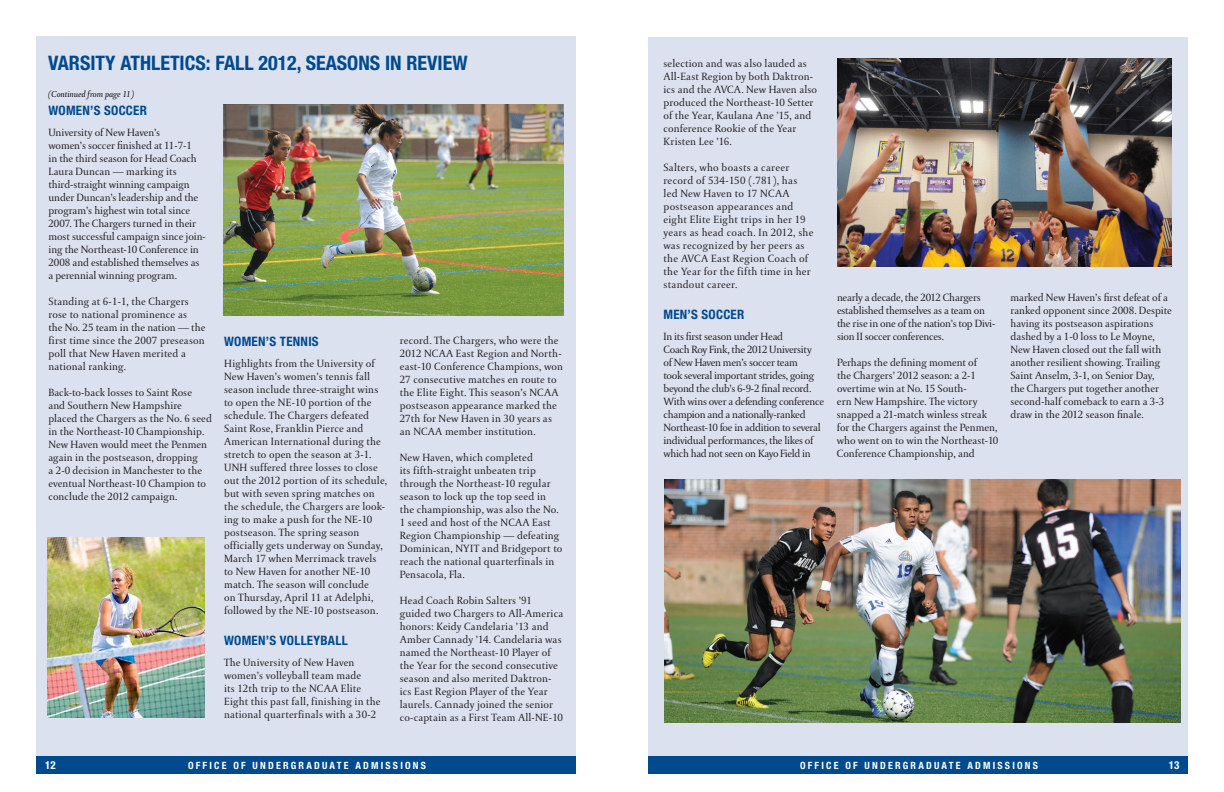
<style>
.page{position:relative;width:1224px;height:792px;background:#fff}
.page>*{position:absolute;margin:0;border:0;box-sizing:border-box;transform-origin:0 0}
.t1{font:700 condensed 20px "Helvetica Neue";color:#004a8d}
.t2{font:700 condensed 13px "Helvetica Neue";letter-spacing:.02em;color:#004a8d}
.t3{font:11px/13px "DTL Paradox T";letter-spacing:.01em;color:#231f20}
.t4{font:11px/13px "DTL Paradox T";letter-spacing:-.025em;color:#231f20}
.t5{font:11px/13px "DTL Paradox T";letter-spacing:.03em;color:#231f20}
.t6{font:11px/13px "DTL Paradox T";letter-spacing:-.02em;color:#231f20}
.t7{font:700 condensed 11px "Helvetica Neue";color:#fff}
.t8{font:700 condensed 10px "Helvetica Neue";letter-spacing:.22em;color:#fff}
.t9{font:italic 9px "DTL Paradox T";color:#000001}
</style>
<div class="page">
<div style="left:36px;top:756px;width:540px;height:18px;background:#004a8d"></div>
<div style="left:648px;top:756px;width:540px;height:18px;background:#004a8d"></div>
<div style="left:36px;top:36px;width:540px;height:720px;background:#dce1ef"></div>
<img style="left:223px;top:105px;width:341px;height:211px">
<div style="left:648px;top:37px;width:539px;height:719px;background:#dce1ef"></div>
<img style="left:47px;top:538px;width:157px;height:180px">
<img style="left:838px;top:59px;width:334px;height:208px">
<img style="left:664px;top:480px;width:516px;height:242px">
<h1 class="t1" style="left:48px;top:50px;width:420px">VARSITY ATHLETICS: FALL 2012, SEASONS IN REVIEW</h1>
<p class="t9" style="left:48px;top:89px;width:88px">(Continued from page 11)</p>
<p class="t2" style="left:48px;top:103px;width:100px">WOMEN’S SOCCER</p>
<p class="t3" style="left:48px;top:126px;width:159px">University of New Haven’s<br>women’s soccer finished at 11-7-1<br>in the third season for Head Coach<br>Laura Duncan — marking its third-straight winning campaign under Duncan’s leadership and the program’s highest win total since<br>2007. The Chargers turned in their most successful campaign since join&shy;ing the Northeast-10 Conference in<br>2008 and established themselves as a perennial winning program.</p>
<p class="t3" style="left:48px;top:295px;width:159px">Standing at 6-1-1, the Chargers rose to national prominence as<br>the No. 25 team in the nation — the first time since the 2007 preseason poll that New Haven merited a national ranking.</p>
<p class="t3" style="left:48px;top:386px;width:165px">Back-to-back losses to Saint Rose<br>and Southern New Hampshire placed the Chargers as the No. 6 seed in the Northeast-10 Championship.<br>New Haven would meet the Penmen again in the postseason, dropping<br>a 2-0 decision in Manchester to the eventual Northeast-10 Champion to conclude the 2012 campaign.</p>
<p class="t2" style="left:224px;top:333px;width:96px">WOMEN’S TENNIS</p>
<p class="t3" style="left:224px;top:357px;width:164px">Highlights from the University of New Haven’s women’s tennis fall season include three-straight wins to open the NE -10 portion of the schedule. The Chargers defeated Saint Rose, Franklin Pierce and American International during the stretch to open the season at 3-1.<br>UNH suffered three losses to close out the 2012 portion of its schedule, but with seven spring matches on the schedule, the Chargers are look&shy;ing to make a push for the NE -10 postseason. The spring season officially gets underway on Sunday, March 17 when Merrimack travels to New Haven for another NE -10 match. The season will conclude<br>on Thursday, April 11 at Adelphi, followed by the NE-10 postseason.</p>
<p class="t2" style="left:224px;top:632px;width:64px">WOMEN’S VOLL</p>
<p class="t2" style="left:307px;top:632px;width:36px">EYBALL</p>
<p class="t3" style="left:224px;top:656px;width:158px">The University of New Haven women’s volleyball team made<br>its 12th trip to the NCAA Elite<br>Eight this past fall, finishing in the national quarterfinals with a 30-2</p>
<p class="t3" style="left:400px;top:334px;width:165px">record. The Chargers, who were the 2012 NCAA East Region and North&shy;east-10 Conference Champions, won 27 consecutive matches en route to the Elite Eight. This season’s NCAA postseason appearance marked the 27th for New Haven in 30 years as an NCAA member institution.</p>
<p class="t3" style="left:400px;top:451px;width:161px">New Haven, which completed<br>its fifth-straight unbeaten trip through the Northeast-10 regular season to lock up the top seed in the championship, was also the No.<br>1 seed and host of the NCAA East<br>Region Championship — defeating<br>Dominican, NYIT</p>
<p class="t3" style="left:400px;top:542px;width:164px;text-indent:82px">and Bridgeport to reach the national quarterfinals in<br>Pensacola, Fla.</p>
<p class="t3" style="left:400px;top:594px;width:165px">Head Coach Robin Salters ’91 guided two Chargers to All-America honors: Keidy Candelaria ’13 and Amber Cannady ’14. Candelaria was named the Northeast-10 Player of the Year for the second consecutive season and also merited Daktron&shy;ics East Region Player of the Year laurels. Cannady joined the senior co-captain as a First Team All-NE -10</p>
<p class="t3" style="left:663px;top:57px;width:155px">selection and was also lauded as<br>All-East Region by both Daktron&shy;ics and the AVCA. New Haven also produced the Northeast-10 Setter of the Year, Kaulana Ane ’15, and conference Rookie of the Year<br>Kristen Lee ’16.</p>
<p class="t5" style="left:664px;top:161px;width:151px">Salters, who boasts a career record of 534-150 (.781), has led New Haven to 17 NCAA postseason appearances and eight Elite Eight trips in her 19 years as head coach. In 2012, she was recognized by her peers as the AVCA East Region Coach of the Year for the fifth time in her standout career.</p>
<p class="t2" style="left:663px;top:306px;width:82px">MEN’S SOCCER</p>
<p class="t4" style="left:663px;top:330px;width:162px">In its first season under Head<br>Coach Roy Fink, the 2012 University of New Haven men’s soccer team<br>took several important strides, going beyond the club’s 6-9-2 final record.<br>With wins over a defending conference champion and a nationally-ranked Northeast-10 foe in addition to several individual performances, the likes of which had not seen on Kayo Field in</p>
<p class="t6" style="left:837px;top:291px;width:160px">nearly a decade, the 2012 Chargers established themselves as a team on the rise in one of the nation’s top Divi&shy;sion II soccer conferences.</p>
<p class="t3" style="left:837px;top:356px;width:163px">Perhaps the defining moment of<br>the Chargers’ 2012 season: a 2-1 overtime win at No. 15 South-<br>ern New Hampshire. The victory snapped a 21-match winless streak for the Chargers against the Penmen, who went on to win the Northeast-10<br>Conference Championship, and</p>
<p class="t3" style="left:1010px;top:291px;width:163px">marked New Haven’s first defeat of a ranked opponent since 2008. Despite having its postseason aspirations dashed by a 1-0 loss to Le Moyne, New Haven closed out the fall with another resilient showing. Trailing Saint Anselm, 3-1, on Senior Day,<br>the Chargers put together another second-half comeback to earn a 3-3 draw in the 2012 season finale.</p>
<p class="t7" style="left:45px;top:758px;width:12px">12</p>
<p class="t8" style="left:188px;top:759px;width:239px">OFFICE OF UNDERGRADUATE ADMISSIONS</p>
<p class="t8" style="left:800px;top:759px;width:239px">OFFICE OF UNDERGRADUATE ADMISSIONS</p>
<p class="t7" style="left:1169px;top:758px;width:12px">13</p>
</div>
